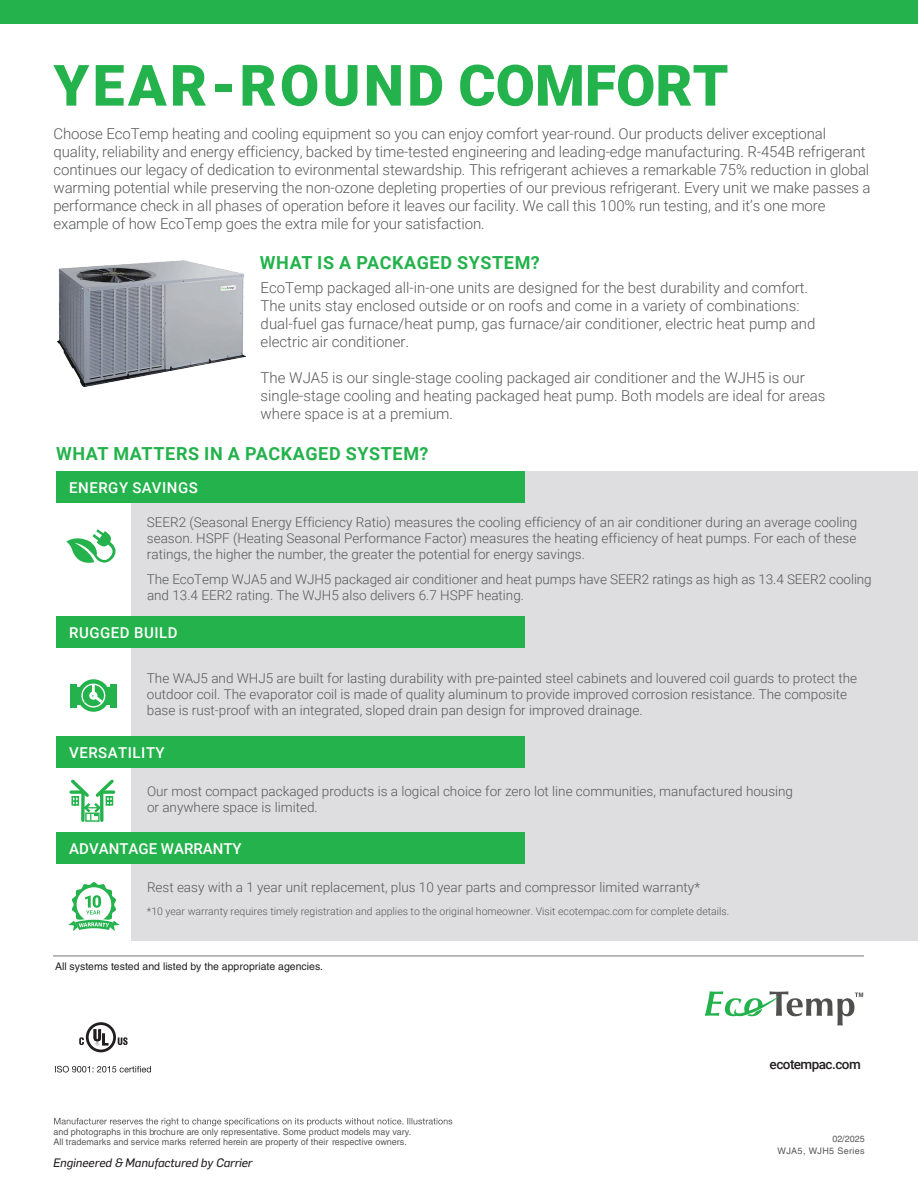
<style>
.page{position:relative;width:918px;height:1188px;background:#fff}
.page>*{position:absolute;margin:0;border:0;box-sizing:border-box;transform-origin:0 0}
.t1{font:900 57px "Roboto";letter-spacing:.055em;color:#23b24b}
.t2{font:700 18px "Roboto";letter-spacing:.035em;color:#23b24b}
.t3{font:300 15px/18px "Roboto";letter-spacing:-.005em;color:#57585a}
.t4{font:500 15px "Roboto";letter-spacing:.035em;color:#fff}
.t5{font:500 15px "Roboto";color:#fff}
.t6{font:300 13.5px/16.2px "Roboto";color:#57585a}
.t7{font:500 13.5px "Roboto";letter-spacing:-.04em;color:#231f20}
.t8{font:italic 12px "Flama Basic";letter-spacing:-.005em;color:#231f20}
.t9{font:300 10.5px "Roboto";color:#57585a}
.t10{font:10.5px "Helvetica LT Std";color:#231f20}
.t11{font:9px/10.5px "Helvetica LT Std";color:#57585a}
.t12{font:9px/12px "Helvetica LT Std";letter-spacing:.04em;color:#57585a;text-align:right}
</style>
<div class="page">
<div style="left:131px;top:472px;width:787px;height:469px;background:#dedee1"></div>
<div style="left:56px;top:472px;width:469px;height:31px;background:#23b24b"></div>
<div style="left:56px;top:736px;width:469px;height:32px;background:#23b24b"></div>
<div style="left:56px;top:832px;width:469px;height:32px;background:#23b24b"></div>
<div style="left:56px;top:616px;width:469px;height:32px;background:#23b24b"></div>
<div style="left:0;top:0;width:918px;height:24px;background:#23b24b"></div>
<svg style="left:54px;top:1118px;width:398px;height:8px"></svg>
<hr style="left:53px;top:956px;width:811px;height:1px;background:#717074">
<svg style="left:79px;top:1022px;width:49px;height:30px"></svg>
<svg style="left:55px;top:1066px;width:96px;height:7px"></svg>
<div style="left:110px;top:684px;width:6px;height:23px;background:#23b24b"></div>
<div style="left:71px;top:684px;width:6px;height:23px;background:#23b24b"></div>
<div style="left:75px;top:687px;width:37px;height:18px;background:#23b24b"></div>
<svg style="left:77px;top:679px;width:33px;height:33px"></svg>
<div style="left:81px;top:684px;width:24px;height:24px;border:1px solid #fff;border-radius:50%"></div>
<svg style="left:84px;top:684px;width:22px;height:22px"></svg>
<div style="left:89px;top:691px;width:9px;height:9px;border:3px solid #fff;border-radius:50%"></div>
<svg style="left:68px;top:882px;width:52px;height:49px"></svg>
<div style="left:85px;top:813px;width:15px;height:9px;border:1px solid #23b24b"></div>
<svg style="left:69px;top:779px;width:47px;height:42px"></svg>
<svg style="left:66px;top:529px;width:50px;height:34px"></svg>
<svg style="left:705px;top:991px;width:158px;height:35px"></svg>
<img style="left:57px;top:260px;width:189px;height:127px">
<h1 class="t1" style="left:53px;top:45px;width:676px">YEAR-ROUND COMFORT</h1>
<p class="t3" style="left:53px;top:124px;width:819px">Choose EcoTemp heating and cooling equipment so you can enjoy comfort year-round. Our products deliver exceptional quality, reliability and energy efficiency, backed by time-tested engineering and leading-edge manufacturing. R-454B refrigerant continues our legacy of dedication to evironmental stewardship. This refrigerant achieves a remarkable 75% reduction in global warming potential while preserving the non-ozone depleting properties of our previous refrigerant. Every unit we make passes a performance check in all phases of operation before it leaves our facility. We call this 100% run testing, and it’s one more example of how EcoTemp goes the extra mile for your satisfaction.</p>
<p class="t2" style="left:260px;top:250px;width:281px">WHAT IS A PACKAGED SYSTEM?</p>
<p class="t3" style="left:261px;top:278px;width:556px">EcoTemp packaged all-in-one units are designed for the best durability and comfort.<br>The units stay enclosed outside or on roofs and come in a variety of combinations: dual-fuel gas furnace/heat pump, gas furnace/air conditioner, electric heat pump and electric air conditioner.</p>
<p class="t3" style="left:261px;top:368px;width:566px">The WJA5 is our single-stage cooling packaged air conditioner and the WJH5 is our single-stage cooling and heating packaged heat pump. Both models are ideal for areas where space is at a premium.</p>
<p class="t2" style="left:56px;top:441px;width:374px">WHAT MATTERS IN A PACKAGED SYSTEM?</p>
<p class="t4" style="left:69px;top:477px;width:130px">ENERGY SAVINGS</p>
<p class="t6" style="left:147px;top:513px;width:712px;text-align:justify">SEER2 (Seasonal Energy Efficiency Ratio) measures the cooling efficiency of an air conditioner during an average cooling season. HSPF (Heating Seasonal Performance Factor) measures the heating efficiency of heat pumps. For each of these ratings, the higher the number, the greater the potential for energy savings.</p>
<p class="t6" style="left:147px;top:571px;width:726px">The EcoTemp WJA5 and WJH5 packaged air conditioner and heat pumps have SEER2 ratings as high as 13.4 SEER2 cooling and 13.4 EER2 rating. The WJH5 also delivers 6.7 HSPF heating.</p>
<p class="t4" style="left:69px;top:622px;width:110px">RUGGED BUILD</p>
<p class="t6" style="left:147px;top:669px;width:712px">The WAJ5 and WHJ5 are built for lasting durability with pre-painted steel cabinets and louvered coil guards to protect the outdoor coil. The evaporator coil is made of quality aluminum to provide improved corrosion resistance. The composite base is rust-proof with an integrated, sloped drain pan design for improved drainage.</p>
<p class="t4" style="left:69px;top:742px;width:97px">VERSATILITY</p>
<p class="t6" style="left:147px;top:782px;width:648px">Our most compact packaged products is a logical choice for zero lot line communities, manufactured housing or anywhere space is limited.</p>
<p class="t5" style="left:69px;top:838px;width:174px">ADVANTAGE WARRANTY</p>
<p class="t6" style="left:147px;top:879px;width:555px">Rest easy with a 1 year unit replacement, plus 10 year parts and compressor limited warranty*</p>
<p class="t9" style="left:147px;top:904px;width:584px">*10 year warranty requires timely registration and applies to the original homeowner. Visit ecotempac.com for complete details.</p>
<p class="t10" style="left:55px;top:961px;width:270px">All systems tested and listed by the appropriate agencies.</p>
<p class="t11" style="left:53px;top:1126px;width:359px">and photographs in this brochure are only representative. Some product models may vary.<br>All trademarks and service marks referred herein are property of their respective owners.</p>
<p class="t8" style="left:53px;top:1154px;width:201px">Engineered &amp; Manufactured by Carrier</p>
<p class="t7" style="left:770px;top:1054px;width:93px">ecotempac.com</p>
<p class="t12" style="left:778px;top:1133px;width:89px">02/2025<br>WJA5, WJH5 Series</p>
</div>
